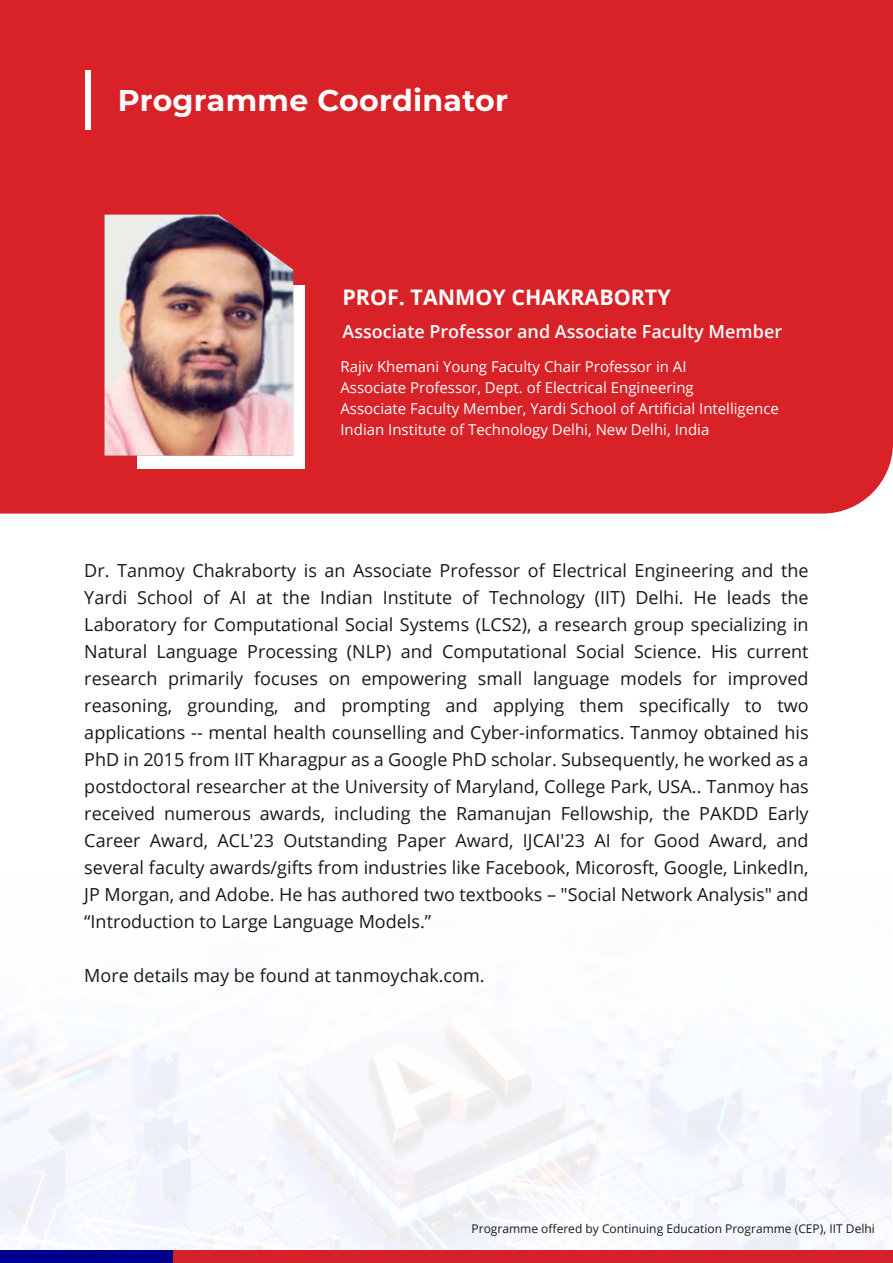
<style>
.page{position:relative;width:893px;height:1263px;background:#fff}
.page>*{position:absolute;margin:0;border:0;box-sizing:border-box;transform-origin:0 0}
.t1{font:700 30px "Montserrat";letter-spacing:.01em;color:#fff}
.t2{font:700 21.45px "Open Sans";color:#fff}
.t3{font:18px/27px "Open Sans";color:#191919;text-align:justify}
.t4{font:600 18px "Open Sans";color:#fff}
.t5{font:15px/21px "Open Sans";color:#fff}
.t6{font:12px "Open Sans";color:#191919}
</style>
<div class="page">
<img style="left:0;top:1169px;width:892px;height:82px">
<div style="left:0;top:589px;width:892px;height:580px;background:linear-gradient(to bottom,#fff,#f7f8fc)"></div>
<div style="left:0;top:1251px;width:893px;height:12px;background:#d72129"></div>
<div style="left:0;top:1251px;width:172px;height:12px;background:#00008c"></div>
<div style="left:0;top:0;width:893px;height:513px;background:#d92128"></div>
<div style="left:85px;top:70px;width:5px;height:60px;background:#fff"></div>
<div style="left:137px;top:285px;width:168px;height:183px;background:#fff"></div>
<img style="left:105px;top:215px;width:188px;height:240px">
<h1 class="t1" style="left:118px;top:79px;width:392px">Programme Coordinator</h1>
<p class="t2" style="left:342px;top:282px;width:330px">PROF. TANMOY CHAKRABORTY</p>
<p class="t4" style="left:342px;top:319px;width:441px">Associate Professor and Associate Faculty Member</p>
<p class="t5" style="left:340px;top:355px;width:440px">Rajiv Khemani Young Faculty Chair Professor in AI<br>Associate Professor, Dept. of Electrical Engineering<br>Associate Faculty Member, Yardi School of Artificial Intelligence Indian Institute of Technology Delhi, New Delhi, India</p>
<p class="t3" style="left:84px;top:556px;width:726px">Dr. Tanmoy Chakraborty is an Associate Professor of Electrical Engineering and the Yardi School of AI at the Indian Institute of Technology (IIT) Delhi. He leads the Laboratory for Computational Social Systems (LCS2), a research group specializing in Natural Language Processing (NLP) and Computational Social Science. His current research primarily focuses on empowering small language models for improved reasoning, grounding, and prompting and applying them specifically to two applications -- mental health counselling and Cyber-informatics. Tanmoy obtained his PhD in 2015 from IIT Kharagpur as a Google PhD scholar. Subsequently, he worked as a postdoctoral researcher at the University of Maryland, College Park, USA.. Tanmoy has received numerous awards, including the Ramanujan Fellowship, the PAKDD Early Career Award, ACL'23 Outstanding Paper Award, IJCAI'23 AI for Good Award, and several faculty awards/gifts from industries like Facebook, Micorosft, Google, LinkedIn, JP Morgan, and Adobe. He has authored two textbooks – "Social Network Analysis" and “Introduction to Large Language Models.”</p>
<p class="t3" style="left:84px;top:961px;width:402px">More details may be found at tanmoychak.com.</p>
<p class="t6" style="left:472px;top:1220px;width:405px">Programme offered by Continuing Education Programme (CEP), IIT Delhi</p>
</div>
